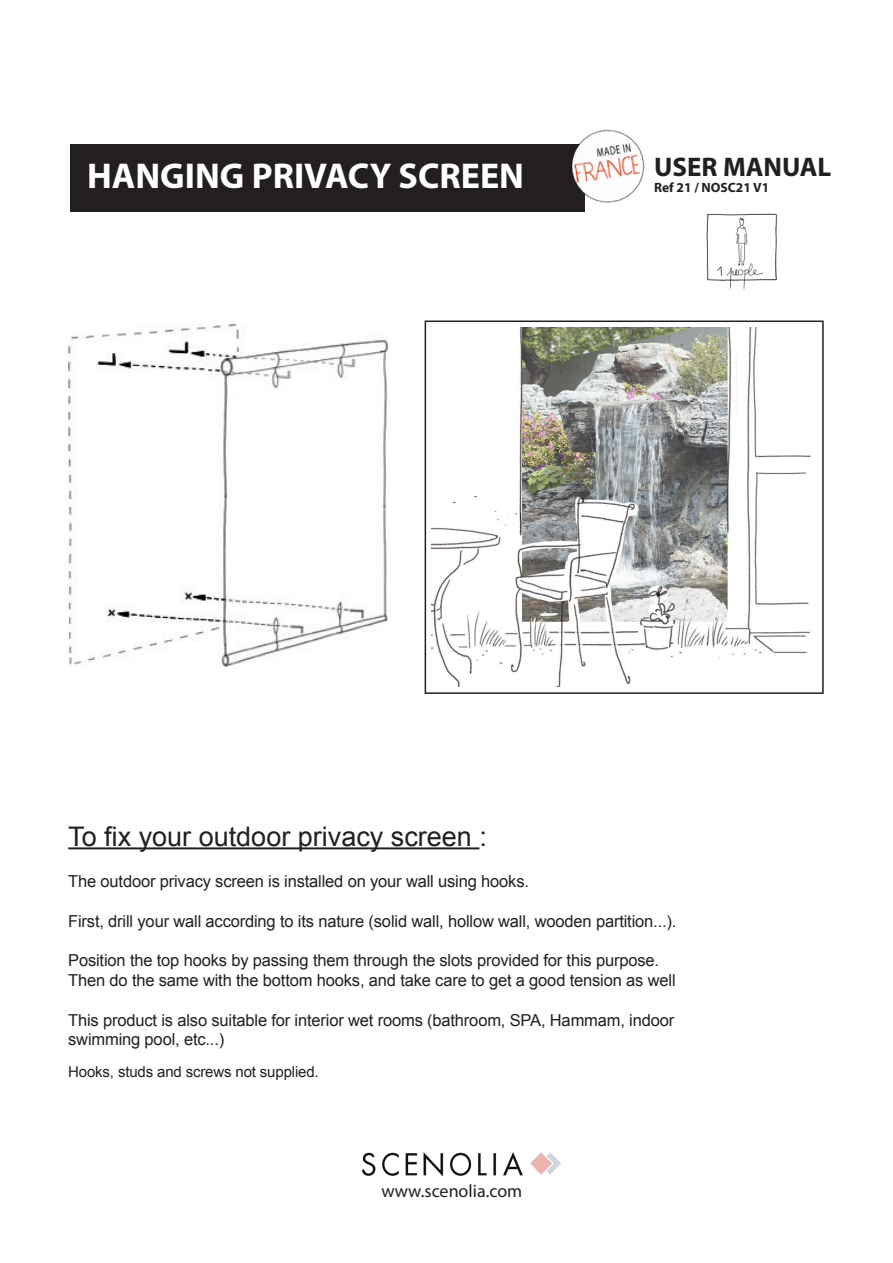
<style>
.page{position:relative;width:893px;height:1263px;background:#fff}
.page>*{position:absolute;margin:0;border:0;box-sizing:border-box;transform-origin:0 0}
.t1{font:700 36px "Myriad Pro";color:#fff}
.t2{font:27px "Arial";color:#231f20}
.t3{font:700 27px "Myriad Pro";color:#231f20}
.t4{font:18px "Myriad Pro";color:#231f20}
.t5{font:16.5px/19.8px "Arial";letter-spacing:-.01em;color:#231f20}
.t6{font:15px "Arial";letter-spacing:-.01em;color:#231f20}
.t7{font:700 13.5px "Myriad Pro";color:#231f20}
</style>
<div class="page">
<img style="left:361px;top:1152px;width:200px;height:25px">
<img style="left:706px;top:212px;width:72px;height:77px">
<img style="left:68px;top:324px;width:320px;height:342px">
<div style="left:425px;top:320px;width:399px;height:374px;border:2px solid #231f20"></div>
<img style="left:431px;top:328px;width:380px;height:358px">
<hr style="left:68px;top:847px;width:411px;height:2px;background:#231f20">
<div style="left:70px;top:144px;width:514px;height:68px;background:#231f20"></div>
<img style="left:572px;top:129px;width:73px;height:83px">
<p class="t1" style="left:87px;top:153px;width:439px">HANGING PRIVACY SCREEN</p>
<p class="t3" style="left:654px;top:149px;width:179px">USER MANUAL</p>
<p class="t7" style="left:654px;top:179px;width:116px">Ref 21 / NOSC21 V1</p>
<p class="t2" style="left:68px;top:818px;width:420px">To fix your outdoor privacy screen :</p>
<p class="t5" style="left:68px;top:871px;width:462px">The outdoor privacy screen is installed on your wall using hooks.</p>
<p class="t5" style="left:68px;top:911px;width:610px">First, drill your wall according to its nature (solid wall, hollow wall, wooden partition...).</p>
<p class="t5" style="left:68px;top:951px;width:592px">Position the top hooks by passing them through the slots provided for this purpose.</p>
<p class="t5" style="left:68px;top:970px;width:609px">Then do the same with the bottom hooks, and take care to get a good tension as well</p>
<p class="t5" style="left:68px;top:1010px;width:608px">This product is also suitable for interior wet rooms (bathroom, SPA, Hammam, indoor swimming pool, etc...)</p>
<p class="t6" style="left:68px;top:1062px;width:252px">Hooks, studs and screws not supplied.</p>
<p class="t4" style="left:381px;top:1180px;width:142px">www.scenolia.com</p>
</div>
